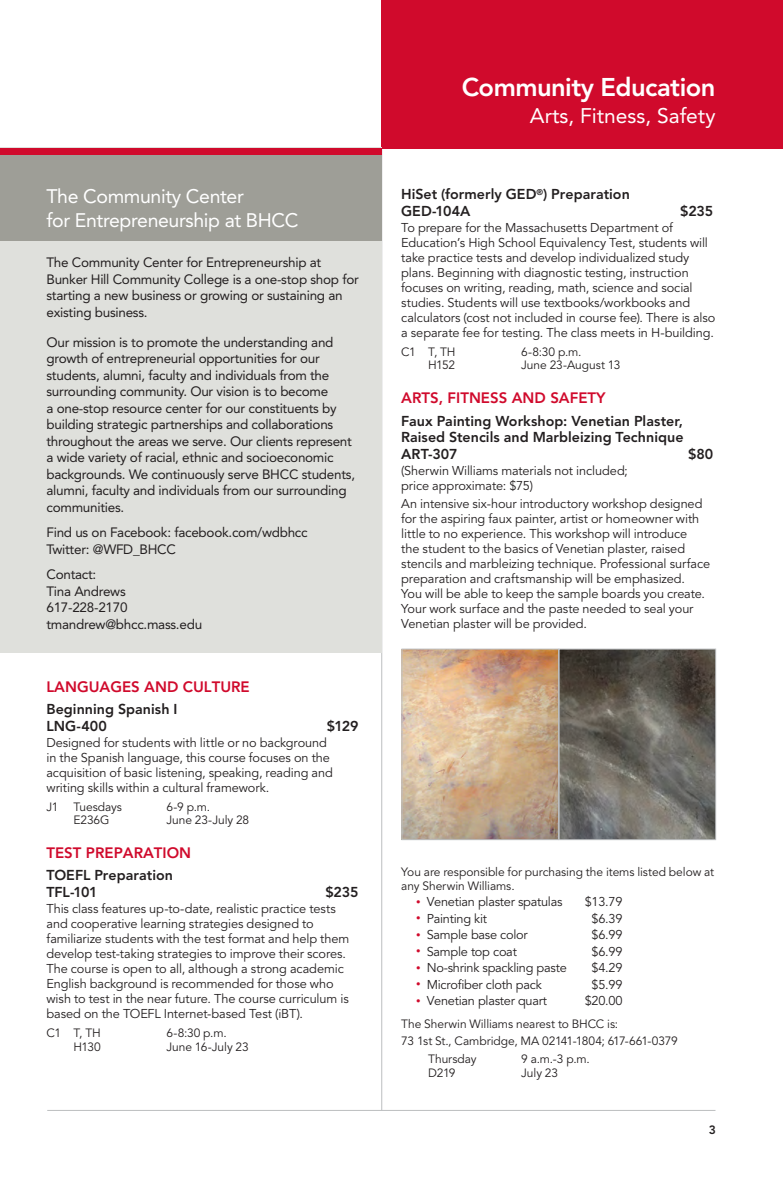
<style>
.page{position:relative;width:783px;height:1188px;background:#fff}
.page>*{position:absolute;margin:0;border:0;box-sizing:border-box;transform-origin:0 0}
.t1{font:800 25.5px "Avenir LT Std";letter-spacing:-.02em;color:#fff}
.t2{font:21px "Avenir LT Std";color:#fff}
.t3{font:19.5px/24px "Avenir LT Std";letter-spacing:-.02em;color:#fff}
.t4{font:800 15px "Avenir LT Std";color:#d00a2c}
.t5{font:800 14.25px/16.5px "Avenir LT Std";color:#231f20}
.t6{font:13.5px/16.5px "Avenir LT Std";letter-spacing:-.02em;color:#231f20}
.t7{font:12.75px/15px "Avenir LT Std";letter-spacing:-.01em;color:#231f20}
.t8{font:12px/13.5px "Avenir LT Std";letter-spacing:-.005em;color:#231f20}
.t9{font:800 12px "Avenir LT Std";color:#231f20}
.s1{font-size:9px;color:#d00a2c}
</style>
<div class="page">
<hr style="left:381px;top:148px;width:1px;height:962px;background:#bcbec0">
<hr style="left:47px;top:1110px;width:669px;height:1px;background:#bcbec0">
<hr style="left:0;top:148px;width:783px;height:1px;background:#bcbec0">
<div style="left:381px;top:0;width:402px;height:148px;background:#d00a2c"></div>
<div style="left:1px;top:148px;width:381px;height:505px;background:#dfe0dc"></div>
<div style="left:0;top:149px;width:382px;height:92px;background:#9e9e97"></div>
<div style="left:0;top:148px;width:381px;height:7px;background:#d00a2c"></div>
<img style="left:404px;top:651px;width:153px;height:187px">
<div style="left:402px;top:649px;width:157px;height:191px;border:1px solid #bcbec0"></div>
<svg style="left:561px;top:651px;width:153px;height:187px;background:#66625c"></svg>
<div style="left:559px;top:649px;width:157px;height:191px;border:1px solid #bcbec0"></div>
<h3 class="t3" style="left:46px;top:184px;width:254px">The Community Center<br>for Entrepreneurship at BHCC</h3>
<p class="t6" style="left:46px;top:255px;width:314px">The Community Center for Entrepreneurship at Bunker Hill Community College is a one-stop shop for starting a new business or growing or sustaining an existing business.</p>
<p class="t6" style="left:46px;top:334px;width:310px">Our mission is to promote the understanding and growth of entrepreneurial opportunities for our students, alumni, faculty and individuals from the surrounding community. Our vision is to become<br>a one-stop resource center for our constituents by building strategic partnerships and collaborations throughout the areas we serve. Our clients represent a wide variety of racial, ethnic and socioeconomic backgrounds. We continuously serve BHCC students, alumni, faculty and individuals from our surrounding communities.</p>
<p class="t6" style="left:46px;top:525px;width:263px">Find us on Facebook: facebook. com/wdbhcc<br>Twitter: @WFD_BHCC</p>
<p class="t6" style="left:46px;top:567px;width:157px">Contact:<br>Tina Andrews<br>617-228-2170 tmandrew@bhcc. mass.edu</p>
<p class="t4" style="left:46px;top:678px;width:205px">LANGUAGES AND CULTURE</p>
<p class="t5" style="left:46px;top:701px;width:132px">Beginning Spanish I<br>LNG-400</p>
<p class="t5" style="left:327px;top:717px;width:33px">$129</p>
<p class="t7" style="left:46px;top:736px;width:288px">Designed for students with little or no background in the Spanish language, this course focuses on the acquisition of basic listening, speaking, reading and writing skills within a cultural framework.</p>
<p class="t8" style="left:46px;top:800px;width:13px">J1</p>
<p class="t8" style="left:73px;top:800px;width:50px">Tuesdays</p>
<p class="t8" style="left:166px;top:800px;width:45px">6-9 p.m.</p>
<p class="t8" style="left:73px;top:814px;width:37px">E236G</p>
<p class="t8" style="left:166px;top:814px;width:84px">June 23-July 28</p>
<p class="t4" style="left:46px;top:844px;width:146px">TEST PREPARATION</p>
<p class="t5" style="left:46px;top:867px;width:128px">TOEFL Preparation<br>TFL-101</p>
<p class="t5" style="left:325px;top:884px;width:35px">$235</p>
<p class="t7" style="left:46px;top:902px;width:304px">This class features up-to-date, realistic practice tests and cooperative learning strategies designed to familiarize students with the test format and help them develop test-taking strategies to improve their scores.<br>The course is open to all, although a strong academic English background is recommended for those who wish to test in the near future. The course curriculum is based on the TOEFL Internet-based Test (iBT).</p>
<p class="t8" style="left:46px;top:1027px;width:56px">C1 T, TH</p>
<p class="t8" style="left:166px;top:1027px;width:62px">6-8:30 p.m.</p>
<p class="t8" style="left:73px;top:1040px;width:29px">H130</p>
<p class="t8" style="left:166px;top:1040px;width:84px">June 16-July 23</p>
<h1 class="t1" style="left:462px;top:72px;width:255px">Community Education</h1>
<h2 class="t2" style="left:530px;top:103px;width:187px">Arts, Fitness, Safety</h2>
<p class="t5" style="left:401px;top:186px;width:230px">HiSet (formerly GED<sup>®</sup>) Preparation<br>GED-104A</p>
<p class="t5" style="left:680px;top:203px;width:35px">$235</p>
<p class="t7" style="left:401px;top:221px;width:316px">To prepare for the Massachusetts Department of Education’s High School Equivalency Test, students will take practice tests and develop individualized study plans. Beginning with diagnostic testing, instruction focuses on writing, reading, math, science and social studies. Students will use textbooks/workbooks and calculators (cost not included in course fee). There is also a separate fee for testing. The class meets in H-building.</p>
<p class="t8" style="left:401px;top:345px;width:56px">C1 T, TH</p>
<p class="t8" style="left:521px;top:345px;width:62px">6-8:30 p.m.</p>
<p class="t8" style="left:428px;top:359px;width:28px">H152</p>
<p class="t8" style="left:521px;top:359px;width:101px">June 23-August 13</p>
<p class="t4" style="left:401px;top:389px;width:206px">ARTS, FITNESS AND SAFETY</p>
<p class="t5" style="left:401px;top:412px;width:284px;text-align:justify">Faux Painting Workshop: Venetian Plaster, Raised Stencils and Marbleizing Technique ART-307</p>
<p class="t5" style="left:688px;top:445px;width:27px">$80</p>
<p class="t7" style="left:401px;top:464px;width:228px">(Sherwin Williams materials not included; price approximate: $75)</p>
<p class="t7" style="left:401px;top:497px;width:310px">An intensive six-hour introductory workshop designed for the aspiring faux painter, artist or homeowner with little to no experience. This workshop will introduce<br>the student to the basics of Venetian plaster, raised stencils and marbleizing technique. Professional surface preparation and craftsmanship will be emphasized.<br>You will be able to keep the sample boards you create.<br>Your work surface and the paste needed to seal your Venetian plaster will be provided.</p>
<p class="t8" style="left:401px;top:866px;width:315px">You are responsible for purchasing the items listed below at any Sherwin Williams.</p>
<p class="t7" style="left:416px;top:895px;width:148px"><span class="s1">•</span> Venetian plaster spatulas</p>
<p class="t7" style="left:585px;top:895px;width:39px">$13.79</p>
<p class="t7" style="left:416px;top:911px;width:72px"><span class="s1">•</span> Painting kit</p>
<p class="t7" style="left:592px;top:911px;width:32px">$6.39</p>
<p class="t7" style="left:416px;top:928px;width:113px"><span class="s1">•</span> Sample base color</p>
<p class="t7" style="left:592px;top:928px;width:32px">$6.99</p>
<p class="t7" style="left:416px;top:944px;width:102px"><span class="s1">•</span> Sample top coat</p>
<p class="t7" style="left:592px;top:944px;width:32px">$6.99</p>
<p class="t7" style="left:416px;top:961px;width:152px"><span class="s1">•</span> No-shrink spackling paste</p>
<p class="t7" style="left:592px;top:961px;width:32px">$4.29</p>
<p class="t7" style="left:416px;top:977px;width:127px"><span class="s1">•</span> Microfiber cloth pack</p>
<p class="t7" style="left:592px;top:977px;width:32px">$5.99</p>
<p class="t7" style="left:416px;top:994px;width:132px"><span class="s1">•</span> Venetian plaster quart</p>
<p class="t7" style="left:585px;top:994px;width:39px">$20.00</p>
<p class="t8" style="left:401px;top:1017px;width:219px">The Sherwin Williams nearest to BHCC is:</p>
<p class="t8" style="left:401px;top:1035px;width:278px">73 1st St., Cambridge, MA 02141-1804; 617-661-0379</p>
<p class="t8" style="left:428px;top:1053px;width:50px">Thursday</p>
<p class="t8" style="left:521px;top:1053px;width:70px">9 a.m.-3 p.m.</p>
<p class="t8" style="left:428px;top:1066px;width:29px">D219</p>
<p class="t8" style="left:521px;top:1066px;width:38px">July 23</p>
<p class="t9" style="left:709px;top:1123px;width:9px">3</p>
</div>
